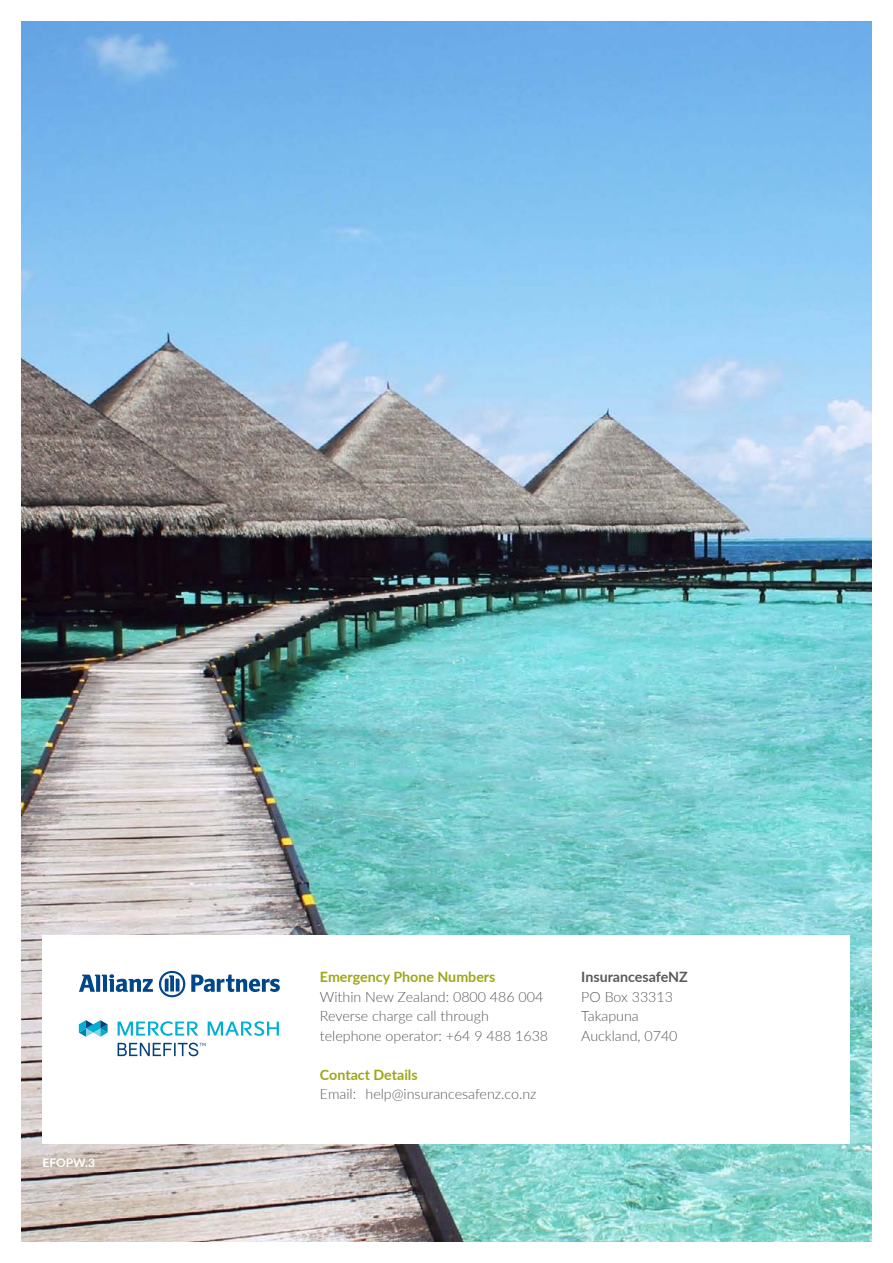
<style>
.page{position:relative;width:893px;height:1263px;background:#fff}
.page>*{position:absolute;margin:0;border:0;box-sizing:border-box;transform-origin:0 0}
.t1{font:300 14.25px/19.5px "Lato";color:#58595b}
.t2{font:700 14.25px "Lato";color:#9fa617}
.t3{font:700 14.25px "Lato";color:#58595b}
.t4{font:700 12px "Lato";color:#fff}
</style>
<div class="page">
<img style="left:21px;top:21px;width:851px;height:1221px">
<div style="left:43px;top:935px;width:807px;height:209px;background:#fff"></div>
<svg style="left:79px;top:1020px;width:29px;height:17px"></svg>
<svg style="left:208px;top:1021px;width:71px;height:15px"></svg>
<svg style="left:118px;top:1021px;width:80px;height:15px"></svg>
<svg style="left:118px;top:1042px;width:87px;height:14px"></svg>
<svg style="left:79px;top:974px;width:74px;height:18px"></svg>
<svg style="left:159px;top:971px;width:26px;height:26px"></svg>
<svg style="left:191px;top:974px;width:89px;height:18px"></svg>
<p class="t4" style="left:43px;top:1153px;width:54px">EFOPW.3</p>
<p class="t2" style="left:320px;top:967px;width:177px">Emergency Phone Numbers</p>
<p class="t1" style="left:320px;top:986px;width:230px">Within New Zealand: 0800 486 004<br>Reverse charge call through telephone operator: +64 9 488 1638</p>
<p class="t2" style="left:320px;top:1064px;width:99px">Contact Details</p>
<p class="t1" style="left:320px;top:1084px;width:218px">Email: help@insurancesafenz.co.nz</p>
<p class="t3" style="left:581px;top:967px;width:108px">InsurancesafeNZ</p>
<p class="t1" style="left:581px;top:986px;width:98px">PO Box 33313<br>Takapuna<br>Auckland, 0740</p>
</div>
